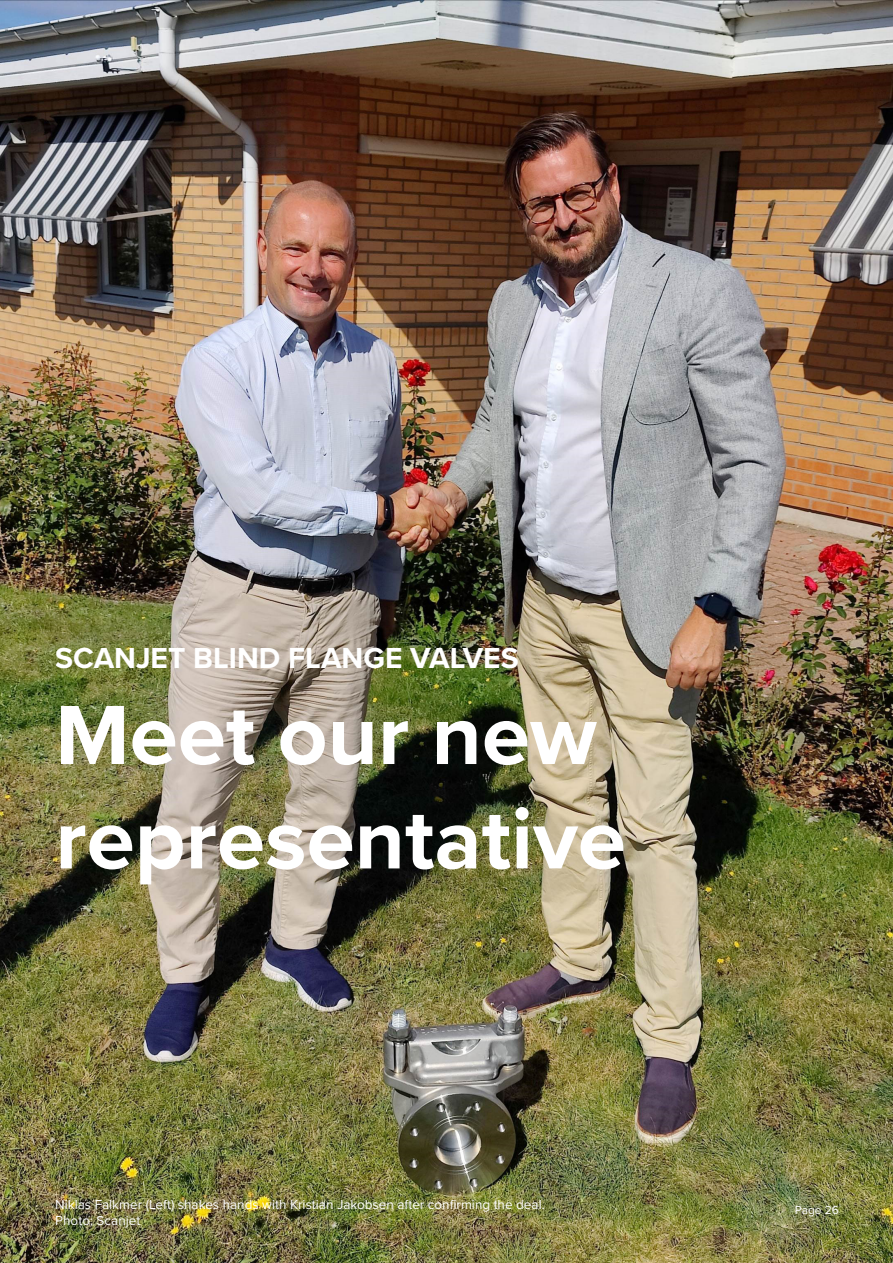
<style>
.page{position:relative;width:893px;height:1263px;background:#fff}
.page>*{position:absolute;margin:0;border:0;box-sizing:border-box;transform-origin:0 0}
.t1{font:700 87px/104.4px "Proxima Nova";color:#fff}
.t2{font:700 30px "Proxima Nova";color:#fff}
.t3{font:13.5px/16.2px "Proxima Nova";color:#fff}
.t4{font:12px "Proxima Nova";color:#fff}
</style>
<div class="page">
<img style="left:0;top:0;width:893px;height:1263px">
<p class="t2" style="left:55px;top:636px;width:465px">SCANJET BLIND FLANGE VALVES</p>
<p class="t1" style="left:55px;top:681px;width:572px">Meet our new representative</p>
<p class="t3" style="left:55px;top:1195px;width:491px">Niklas Falkmer (Left) shakes hands with Kristian Jakobsen after confirming the deal.<br>Photo: Scanjet</p>
<p class="t4" style="left:795px;top:1201px;width:46px">Page 26</p>
</div>
